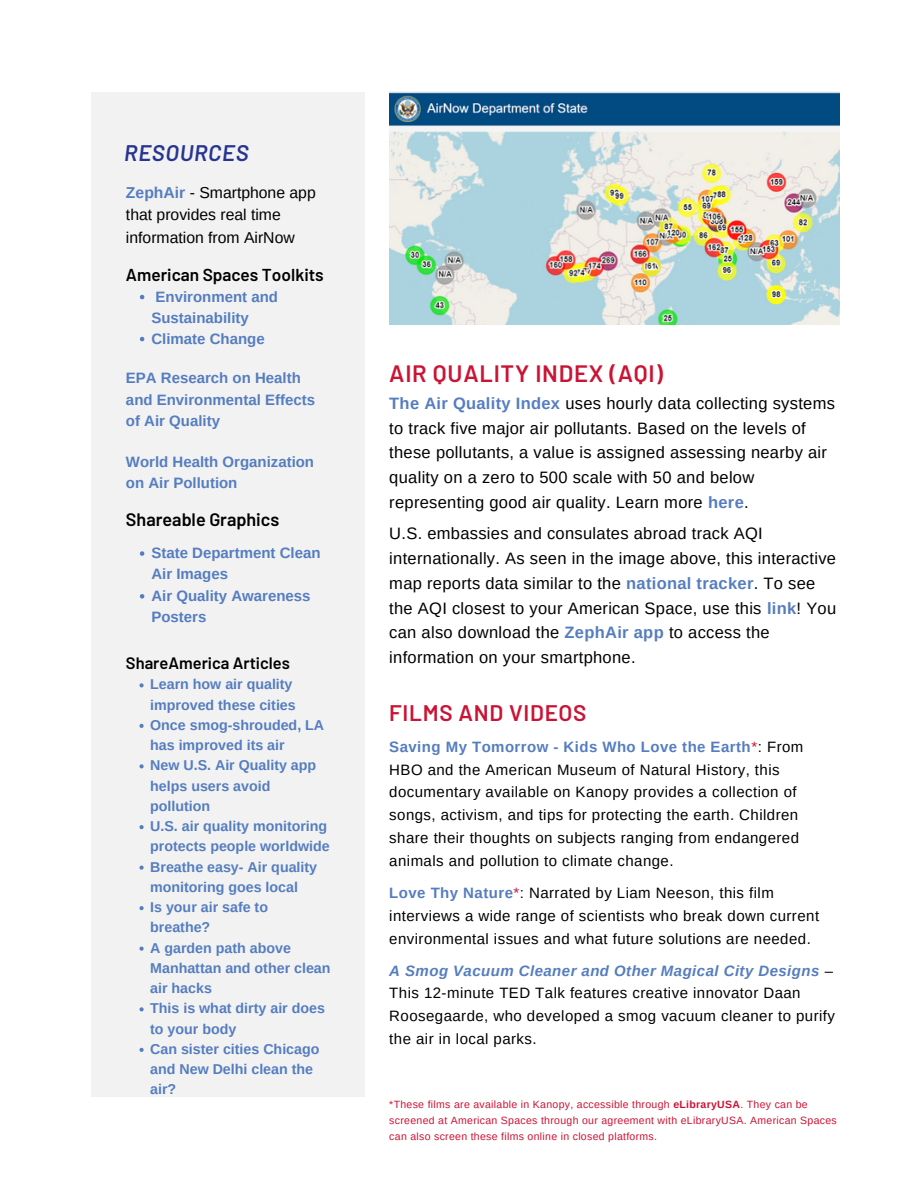
<style>
.page{position:relative;width:918px;height:1188px;background:#fff}
.page>*{position:absolute;margin:0;border:0;box-sizing:border-box;transform-origin:0 0}
.t1{font:600 23.7px "Barlow";letter-spacing:.03em;color:#cb1334}
.t2{font:600 22.5px "Barlow";letter-spacing:.03em;color:#cb1334}
.t3{font:italic 600 22.5px "Barlow";letter-spacing:.03em;color:#273591}
.t4{font:600 18px "Barlow";color:#000}
.t5{font:600 17.25px "Barlow";color:#000}
.t6{font:16.5px/24.8px "Arimo";letter-spacing:.02em;color:#000}
.t7{font:600 16.5px "Barlow";color:#000}
.t8{font:15.75px/22.5px "Arimo";color:#000}
.t9{font:15px/22.8px "Arimo";letter-spacing:.03em;color:#000}
.t10{font:700 15px/21.3px "Arimo";color:#557dbf}
.t11{font:700 14.25px/20.2px "Arimo";color:#557dbf}
.t12{font:10.5px/16.2px "Arimo";letter-spacing:.03em;color:#cb1334}
.s1{font-weight:700;color:#557dbf}
.s2{color:#cb1334}
.s3{font-weight:700;font-style:italic;color:#557dbf}
.s4{font-weight:700}
</style>
<div class="page">
<div style="left:92px;top:92px;width:273px;height:1004px;background:#f2f2f2"></div>
<svg style="left:140px;top:295px;width:4px;height:4px"></svg>
<svg style="left:140px;top:337px;width:4px;height:4px"></svg>
<svg style="left:140px;top:551px;width:4px;height:5px"></svg>
<svg style="left:140px;top:594px;width:4px;height:5px"></svg>
<svg style="left:139px;top:683px;width:5px;height:4px"></svg>
<svg style="left:139px;top:724px;width:5px;height:4px"></svg>
<svg style="left:139px;top:764px;width:5px;height:4px"></svg>
<svg style="left:139px;top:825px;width:5px;height:4px"></svg>
<svg style="left:139px;top:866px;width:5px;height:4px"></svg>
<svg style="left:139px;top:906px;width:5px;height:4px"></svg>
<svg style="left:139px;top:947px;width:5px;height:4px"></svg>
<svg style="left:139px;top:1007px;width:5px;height:4px"></svg>
<svg style="left:139px;top:1048px;width:5px;height:4px"></svg>
<img style="left:389px;top:92px;width:450px;height:233px">
<p class="t3" style="left:124px;top:139px;width:126px">RESOURCES</p>
<p class="t8" style="left:126px;top:181px;width:191px"><span class="s1">ZephAir</span> - Smartphone app that provides real time information from AirNow</p>
<p class="t5" style="left:126px;top:263px;width:199px">American Spaces Toolkits</p>
<p class="t10" style="left:151px;top:286px;width:128px">Environment and<br>Sustainability</p>
<p class="t10" style="left:151px;top:328px;width:115px">Climate Change</p>
<p class="t10" style="left:126px;top:367px;width:191px">EPA Research on Health and Environmental Effects of Air Quality</p>
<p class="t10" style="left:126px;top:451px;width:190px">World Health Organization on Air Pollution</p>
<p class="t4" style="left:126px;top:508px;width:155px">Shareable Graphics</p>
<p class="t10" style="left:151px;top:542px;width:171px">State Department Clean<br>Air Images</p>
<p class="t10" style="left:151px;top:585px;width:161px">Air Quality Awareness<br>Posters</p>
<p class="t7" style="left:126px;top:653px;width:166px">ShareAmerica Articles</p>
<p class="t11" style="left:150px;top:674px;width:147px">Learn how air quality improved these cities</p>
<p class="t11" style="left:150px;top:715px;width:176px">Once smog-shrouded, LA has improved its air</p>
<p class="t11" style="left:150px;top:755px;width:168px">New U.S. Air Quality app helps users avoid pollution</p>
<p class="t11" style="left:150px;top:816px;width:181px">U.S. air quality monitoring protects people worldwide</p>
<p class="t11" style="left:150px;top:856px;width:168px">Breathe easy- Air quality monitoring goes local</p>
<p class="t11" style="left:150px;top:897px;width:119px">Is your air safe to breathe?</p>
<p class="t11" style="left:150px;top:937px;width:182px">A garden path above<br>Manhattan and other clean air hacks</p>
<p class="t11" style="left:150px;top:998px;width:176px">This is what dirty air does to your body</p>
<p class="t11" style="left:150px;top:1039px;width:171px">Can sister cities Chicago and New Delhi clean the air?</p>
<p class="t1" style="left:389px;top:359px;width:275px">AIR QUALITY INDEX (AQI)</p>
<p class="t6" style="left:389px;top:391px;width:447px"><span class="s1">The Air Quality Index</span> uses hourly data collecting systems to track five major air pollutants. Based on the levels of these pollutants, a value is assigned assessing nearby air quality on a zero to 500 scale with 50 and below representing good air quality. Learn more <span class="s1">here</span>.</p>
<p class="t6" style="left:389px;top:521px;width:448px">U.S. embassies and consulates abroad track AQI internationally. As seen in the image above, this interactive map reports data similar to the <span class="s1">national tracker</span>. To see the AQI closest to your American Space, use this <span class="s1">link</span>! You can also download the <span class="s1">ZephAir app</span> to access the information on your smartphone.</p>
<p class="t2" style="left:389px;top:698px;width:199px">FILMS AND VIDEOS</p>
<p class="t9" style="left:389px;top:735px;width:416px"><span class="s1">Saving My Tomorrow - Kids Who Love the Earth</span><span class="s2">*</span>: From HBO and the American Museum of Natural History, this documentary available on Kanopy provides a collection of songs, activism, and tips for protecting the earth. Children share their thoughts on subjects ranging from endangered animals and pollution to climate change.</p>
<p class="t9" style="left:389px;top:881px;width:431px"><span class="s1">Love Thy Nature</span><span class="s2">*</span>: Narrated by Liam Neeson, this film interviews a wide range of scientists who break down current environmental issues and what future solutions are needed.</p>
<p class="t9" style="left:389px;top:959px;width:447px"><span class="s3">A Smog Vacuum Cleaner and Other Magical City Designs</span> – This 12-minute TED Talk features creative innovator Daan Roosegaarde, who developed a smog vacuum cleaner to purify the air in local parks.</p>
<p class="t12" style="left:389px;top:1096px;width:449px">*These films are available in Kanopy, accessible through <span class="s4">eLibraryUSA</span>. They can be screened at American Spaces through our agreement with eLibraryUSA. American Spaces can also screen these films online in closed platforms.</p>
</div>
